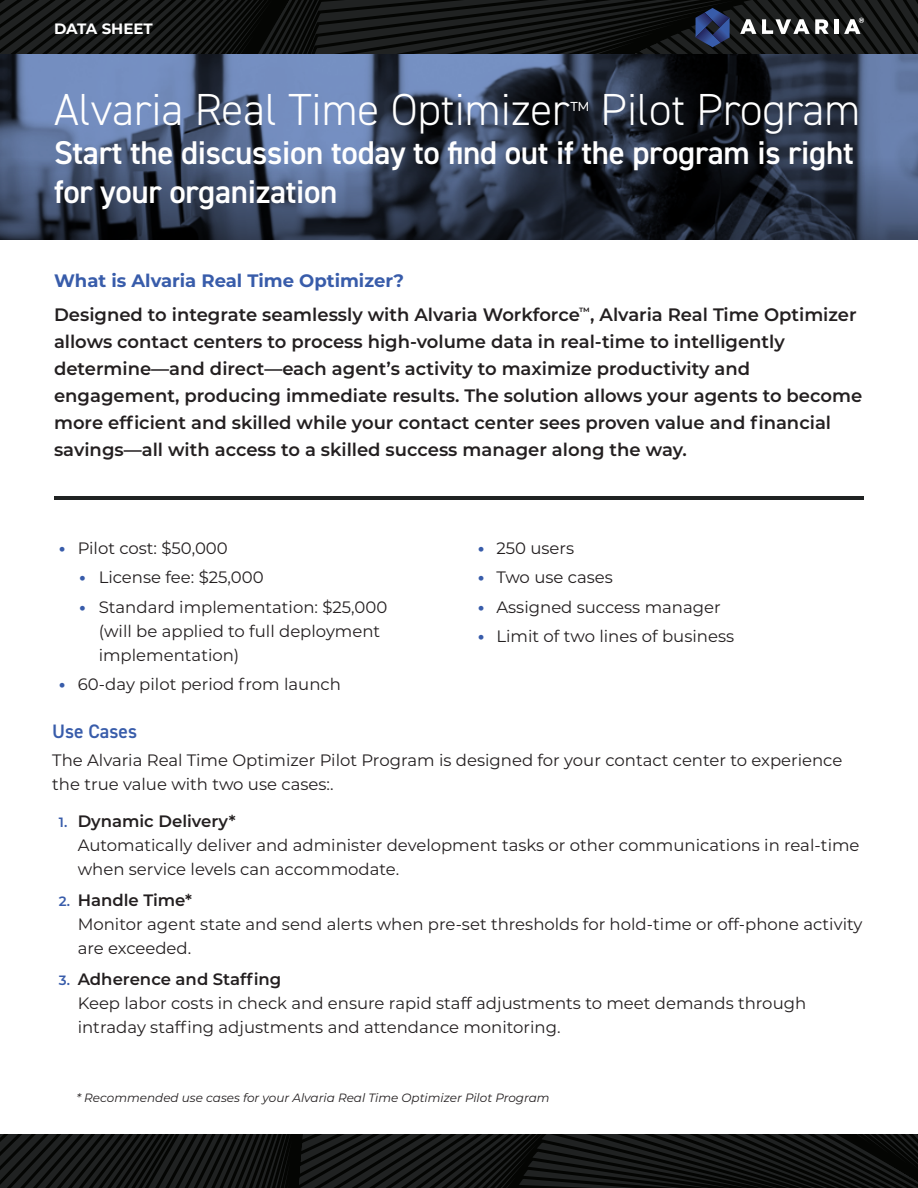
<style>
.page{position:relative;width:918px;height:1188px;background:#fff}
.page>*{position:absolute;margin:0;border:0;box-sizing:border-box;transform-origin:0 0}
.t1{font:300 45px "DIN2014";color:#fff}
.Title_Subhead{font:600 33px/39px "DIN2014";letter-spacing:-.01em;color:#fff}
.Subhead_Blue{font:600 19.5px "DIN2014";color:#385caa}
.Intro_Text_Black{font:600 18px/27px "Montserrat";color:#231f20}
.Intro_Text_Blue{font:700 18px "Montserrat";color:#385caa}
.Body{font:16.5px/24px "Montserrat";color:#231f20}
.t2{font:700 15px "Montserrat";color:#fff}
.Footnote{font:italic 12px "Montserrat";color:#231f20}
.s1{font-family:"Avenir LT Std";font-weight:300;font-size:13.5px;color:#385caa}
.s2{font-weight:600;font-size:13.5px;color:#385caa}
.s3{font-weight:600}
</style>
<div class="page">
<svg style="left:0;top:0;width:918px;height:54px;background:#131514"></svg>
<svg style="left:740px;top:19px;width:16px;height:15px"></svg>
<svg style="left:762px;top:19px;width:67px;height:15px"></svg>
<div style="left:834px;top:19px;width:5px;height:15px;background:#fff"></div>
<svg style="left:696px;top:8px;width:34px;height:39px"></svg>
<svg style="left:844px;top:18px;width:20px;height:16px"></svg>
<svg style="left:0;top:54px;width:918px;height:104px;background:#445370"></svg>
<svg style="left:0;top:158px;width:918px;height:82px;background:#2c364a"></svg>
<hr style="left:54px;top:497px;width:810px;height:3px;background:#202222">
<svg style="left:0;top:1134px;width:918px;height:54px;background:#121413"></svg>
<p class="t2" style="left:54px;top:18px;width:100px">DATA SHEET</p>
<p class="t1" style="left:54px;top:82px;width:808px">Alvaria Real Time Optimizer<sup>™</sup> Pilot Program</p>
<p class="Title_Subhead" style="left:54px;top:133px;width:801px">Start the discussion today to find out if the program is right for your organization</p>
<p class="Intro_Text_Blue" style="left:54px;top:268px;width:351px">What is Alvaria Real Time Optimizer?</p>
<p class="Intro_Text_Black" style="left:54px;top:300px;width:810px">Designed to integrate seamlessly with Alvaria Workforce<sup>™</sup>, Alvaria Real Time Optimizer allows contact centers to process high-volume data in real-time to intelligently determine—and direct—each agent’s activity to maximize productivity and engagement, producing immediate results. The solution allows your agents to become more efficient and skilled while your contact center sees proven value and financial savings—all with access to a skilled success manager along the way.</p>
<p class="Body" style="left:59px;top:535px;width:170px"><span class="s1">•</span> Pilot cost: $50,000</p>
<p class="Body" style="left:79px;top:565px;width:186px"><span class="s1">•</span> License fee: $25,000</p>
<p class="Body" style="left:99px;top:594px;width:290px;text-indent:-20px"><span class="s1">•</span> Standard implementation: $25,000 (will be applied to full deployment implementation)</p>
<p class="Body" style="left:59px;top:672px;width:284px"><span class="s1">•</span> 60-day pilot period from launch</p>
<p class="Body" style="left:478px;top:535px;width:98px"><span class="s1">•</span> 250 users</p>
<p class="Body" style="left:478px;top:565px;width:137px"><span class="s1">•</span> Two use cases</p>
<p class="Body" style="left:478px;top:594px;width:245px"><span class="s1">•</span> Assigned success manager</p>
<p class="Body" style="left:478px;top:624px;width:258px"><span class="s1">•</span> Limit of two lines of business</p>
<p class="Subhead_Blue" style="left:52px;top:719px;width:86px">Use Cases</p>
<p class="Body" style="left:52px;top:747px;width:792px">The Alvaria Real Time Optimizer Pilot Program is designed for your contact center to experience the true value with two use cases:.</p>
<p class="Body" style="left:78px;top:809px;width:783px;text-indent:-19px"><span class="s2">1.</span> <span class="s3">Dynamic Delivery*<br></span>Automatically deliver and administer development tasks or other communications in real-time when service levels can accommodate.</p>
<p class="Body" style="left:78px;top:887px;width:786px;text-indent:-19px"><span class="s2">2.</span> <span class="s3">Handle Time*<br></span>Monitor agent state and send alerts when pre-set thresholds for hold-time or off-phone activity are exceeded.</p>
<p class="Body" style="left:78px;top:966px;width:730px;text-indent:-19px"><span class="s2">3.</span> <span class="s3">Adherence and Staffing<br></span>Keep labor costs in check and ensure rapid staff adjustments to meet demands through intraday staffing adjustments and attendance monitoring.</p>
<p class="Footnote" style="left:76px;top:1090px;width:475px">* Recommended use cases for your Alvaria Real Time Optimizer Pilot Program</p>
</div>
